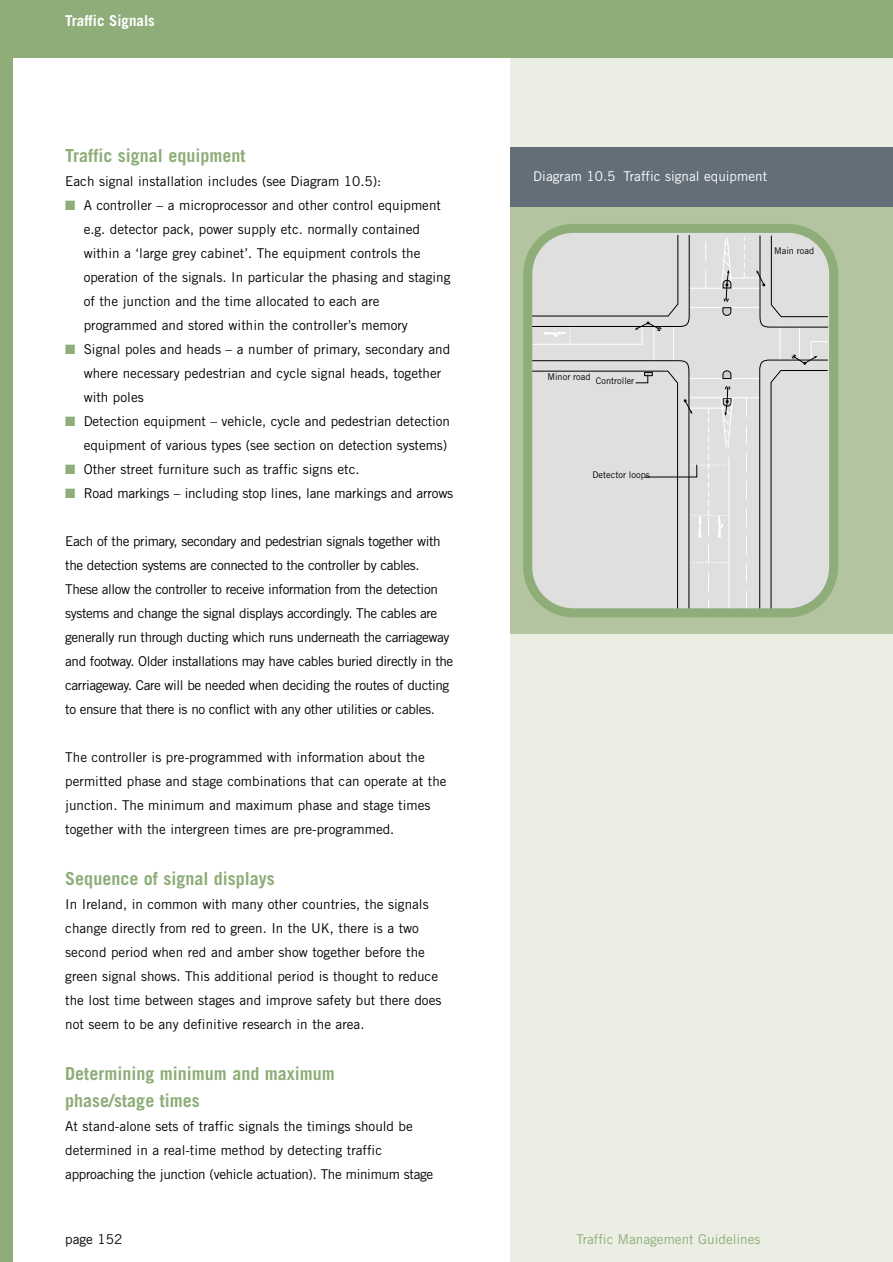
<style>
.page{position:relative;width:893px;height:1262px;background:#fff}
.page>*{position:absolute;margin:0;border:0;box-sizing:border-box;transform-origin:0 0}
.t1{font:700 18px/27px "Trade Gothic";color:#8ead79}
.t2{font:700 15px "Trade Gothic";color:#fff}
.t3{font:13.5px/24px "Trade Gothic";color:#000}
.t4{font:13.5px/24px "Trade Gothic";letter-spacing:-.03em;color:#000}
.t5{font:13.5px "Trade Gothic";color:#fff}
.t6{font:13.5px "Trade Gothic";color:#8ead79}
.t7{font:9.15px "Trade Gothic";color:#000}
.s1{color:#8ead79}
</style>
<div class="page">
<div style="left:510px;top:0;width:382px;height:1261px;background:#eaeee3"></div>
<div style="left:0;top:0;width:892px;height:58px;background:#8ead79"></div>
<div style="left:0;top:0;width:13px;height:1261px;background:#8ead79"></div>
<div style="left:510px;top:207px;width:382px;height:426px;background:#b2c5a0"></div>
<svg style="left:523px;top:224px;width:315px;height:393px;background:#d1d4cf"></svg>
<div style="left:510px;top:147px;width:382px;height:60px;background:#626e78"></div>
<p class="t2" style="left:65px;top:15px;width:91px">Traffic Signals</p>
<h1 class="t1" style="left:65px;top:144px;width:181px">Traffic signal equipment</h1>
<p class="t3" style="left:65px;top:170px;width:317px">Each signal installation includes (see Diagram 10.5):</p>
<p class="t3" style="left:84px;top:194px;width:368px;text-indent:-18px"><span class="s1">■</span> A controller – a microprocessor and other control equipment e.g. detector pack, power supply etc. normally contained within a ‘large grey cabinet’. The equipment controls the operation of the signals. In particular the phasing and staging of the junction and the time allocated to each are programmed and stored within the controller’s memory</p>
<p class="t3" style="left:84px;top:338px;width:368px;text-indent:-18px"><span class="s1">■</span> Signal poles and heads – a number of primary, secondary and where necessary pedestrian and cycle signal heads, together with poles</p>
<p class="t3" style="left:65px;top:410px;width:386px;text-align:right"><span class="s1">■</span> Detection equipment – vehicle, cycle and pedestrian detection equipment of various types (see section on detection systems)</p>
<p class="t3" style="left:65px;top:458px;width:296px"><span class="s1">■</span> Other street furniture such as traffic signs etc.</p>
<p class="t3" style="left:65px;top:482px;width:389px"><span class="s1">■</span> Road markings – including stop lines, lane markings and arrows</p>
<p class="t4" style="left:65px;top:530px;width:389px">Each of the primary, secondary and pedestrian signals together with the detection systems are connected to the controller by cables.<br>These allow the controller to receive information from the detection systems and change the signal displays accordingly. The cables are generally run through ducting which runs underneath the carriageway and footway. Older installations may have cables buried directly in the carriageway. Care will be needed when deciding the routes of ducting to ensure that there is no conflict with any other utilities or cables.</p>
<p class="t3" style="left:65px;top:746px;width:383px">The controller is pre-programmed with information about the permitted phase and stage combinations that can operate at the junction. The minimum and maximum phase and stage times together with the intergreen times are pre-programmed.</p>
<h1 class="t1" style="left:65px;top:867px;width:211px">Sequence of signal displays</h1>
<p class="t3" style="left:65px;top:893px;width:377px">In Ireland, in common with many other countries, the signals change directly from red to green. In the UK, there is a two second period when red and amber show together before the green signal shows. This additional period is thought to reduce the lost time between stages and improve safety but there does not seem to be any definitive research in the area.</p>
<h1 class="t1" style="left:65px;top:1062px;width:271px">Determining minimum and maximum phase/stage times</h1>
<p class="t3" style="left:65px;top:1115px;width:369px">At stand-alone sets of traffic signals the timings should be determined in a real-time method by detecting traffic approaching the junction (vehicle actuation). The minimum stage</p>
<p class="t5" style="left:533px;top:171px;width:235px">Diagram 10.5 Traffic signal equipment</p>
<p class="t7" style="left:774px;top:247px;width:42px">Main road</p>
<p class="t7" style="left:547px;top:373px;width:45px">Minor road</p>
<p class="t7" style="left:595px;top:378px;width:40px">Controller</p>
<p class="t7" style="left:592px;top:471px;width:59px">Detector loops</p>
<p class="t3" style="left:65px;top:1228px;width:59px">page 152</p>
<p class="t6" style="left:576px;top:1234px;width:186px">Traffic Management Guidelines</p>
</div>
